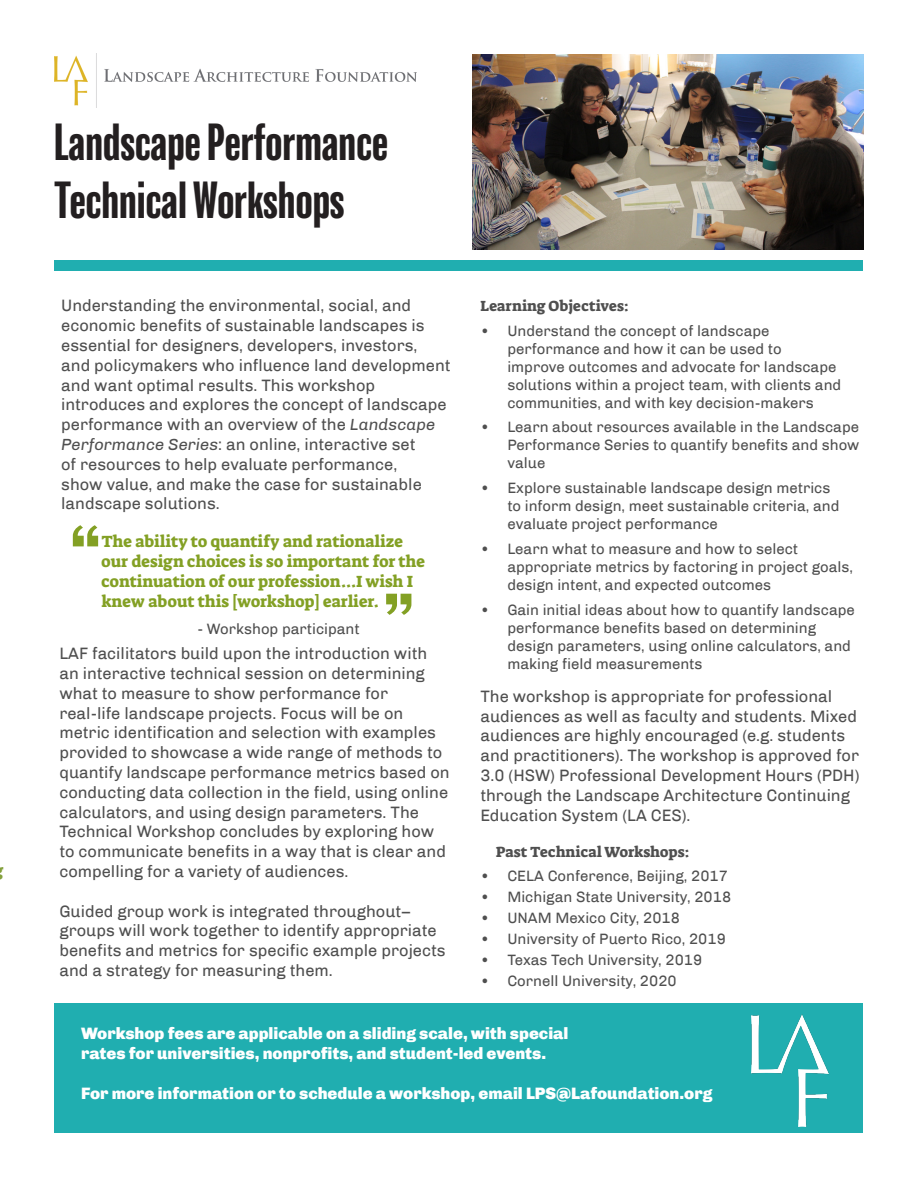
<style>
.page{position:relative;width:918px;height:1188px;background:#fff}
.page>*{position:absolute;margin:0;border:0;box-sizing:border-box;transform-origin:0 0}
.t1{font:condensed 93px "Balboa";color:#83a024}
.t2{font:condensed 48px/57.6px "Balboa";color:#231f20}
.t3{font:16.5px/19.8px "Chivo";color:#4f4f4f}
.t4{font:900 16.5px/19.8px "Chivo";color:#fff}
.t5{font:16.5px/19.8px "Suez One";color:#83a024}
.t6{font:15px/18px "Chivo";color:#4f4f4f}
.t7{font:15px "Suez One";color:#4f4f4f}
.s1{font-style:italic}
</style>
<div class="page">
<img style="left:54px;top:54px;width:363px;height:54px">
<div style="left:55px;top:1004px;width:808px;height:129px;background:#20aeb0"></div>
<img style="left:751px;top:1015px;width:78px;height:112px">
<div style="left:55px;top:260px;width:808px;height:10px;background:#20aeb0"></div>
<img style="left:472px;top:54px;width:391px;height:195px">
<p class="t2" style="left:54px;top:115px;width:335px">Landscape Performance<br>Technical Workshops</p>
<p class="t7" style="left:480px;top:296px;width:150px">Learning Objectives:</p>
<p class="t6" style="left:507px;top:321px;width:335px;text-indent:-27px">• Understand the concept of landscape performance and how it can be used to improve outcomes and advocate for landscape solutions within a project team, with clients and communities, and with key decision-makers</p>
<p class="t6" style="left:507px;top:418px;width:354px;text-align:justify;text-indent:-27px">• Learn about resources available in the Landscape Performance Series to quantify benefits and show value</p>
<p class="t6" style="left:507px;top:479px;width:334px;text-indent:-27px">• Explore sustainable landscape design metrics to inform design, meet sustainable criteria, and evaluate project performance</p>
<p class="t6" style="left:507px;top:540px;width:347px;text-indent:-27px">• Learn what to measure and how to select appropriate metrics by factoring in project goals, design intent, and expected outcomes</p>
<p class="t6" style="left:507px;top:600px;width:349px;text-indent:-27px">• Gain initial ideas about how to quantify landscape performance benefits based on determining design parameters, using online calculators, and making field measurements</p>
<p class="t3" style="left:61px;top:296px;width:391px">Understanding the environmental, social, and economic benefits of sustainable landscapes is essential for designers, developers, investors, and policymakers who influence land development and want optimal results. This workshop introduces and explores the concept of landscape performance with an overview of the <span class="s1">Landscape Performance Series</span>: an online, interactive set<br>of resources to help evaluate performance,<br>show value, and make the case for sustainable landscape solutions.</p>
<p class="t1" style="left:69px;top:515px;width:34px">“</p>
<p class="t5" style="left:101px;top:532px;width:325px">The ability to quantify and rationalize our design choices is so important for the continuation of our profession...I wish I knew about this [workshop] earlier.</p>
<p class="t1" style="left:382px;top:583px;width:34px">”</p>
<p class="t6" style="left:197px;top:620px;width:164px">- Workshop participant</p>
<p class="t3" style="left:59px;top:644px;width:392px">LAF facilitators build upon the introduction with an interactive technical session on determining what to measure to show performance for real-life landscape projects. Focus will be on metric identification and selection with examples provided to showcase a wide range of methods to quantify landscape performance metrics based on conducting data collection in the field, using online calculators, and using design parameters. The Technical Workshop concludes by exploring how to communicate benefits in a way that is clear and compelling for a variety of audiences.</p>
<p class="t3" style="left:59px;top:901px;width:388px">Guided group work is integrated throughout– groups will work together to identify appropriate benefits and metrics for specific example projects and a strategy for measuring them.</p>
<p class="t3" style="left:480px;top:686px;width:381px">The workshop is appropriate for professional audiences as well as faculty and students. Mixed audiences are highly encouraged (e.g. students and practitioners). The workshop is approved for 3.0 (HSW) Professional Development Hours (PDH) through the Landscape Architecture Continuing Education System (LA CES).</p>
<p class="t7" style="left:496px;top:842px;width:196px">Past Technical Workshops:</p>
<p class="t6" style="left:480px;top:867px;width:249px">• CELA Conference, Beijing, 2017</p>
<p class="t6" style="left:480px;top:888px;width:252px">• Michigan State University, 2018</p>
<p class="t6" style="left:480px;top:909px;width:201px">• UNAM Mexico City, 2018</p>
<p class="t6" style="left:480px;top:930px;width:247px">• University of Puerto Rico, 2019</p>
<p class="t6" style="left:480px;top:951px;width:224px">• Texas Tech University, 2019</p>
<p class="t6" style="left:480px;top:972px;width:198px">• Cornell University, 2020</p>
<p class="t4" style="left:81px;top:1024px;width:489px">Workshop fees are applicable on a sliding scale, with special rates for universities, nonprofits, and student-led events.</p>
<p class="t4" style="left:81px;top:1083px;width:633px">For more information or to schedule a workshop, email LPS@Lafoundation.org</p>
</div>
